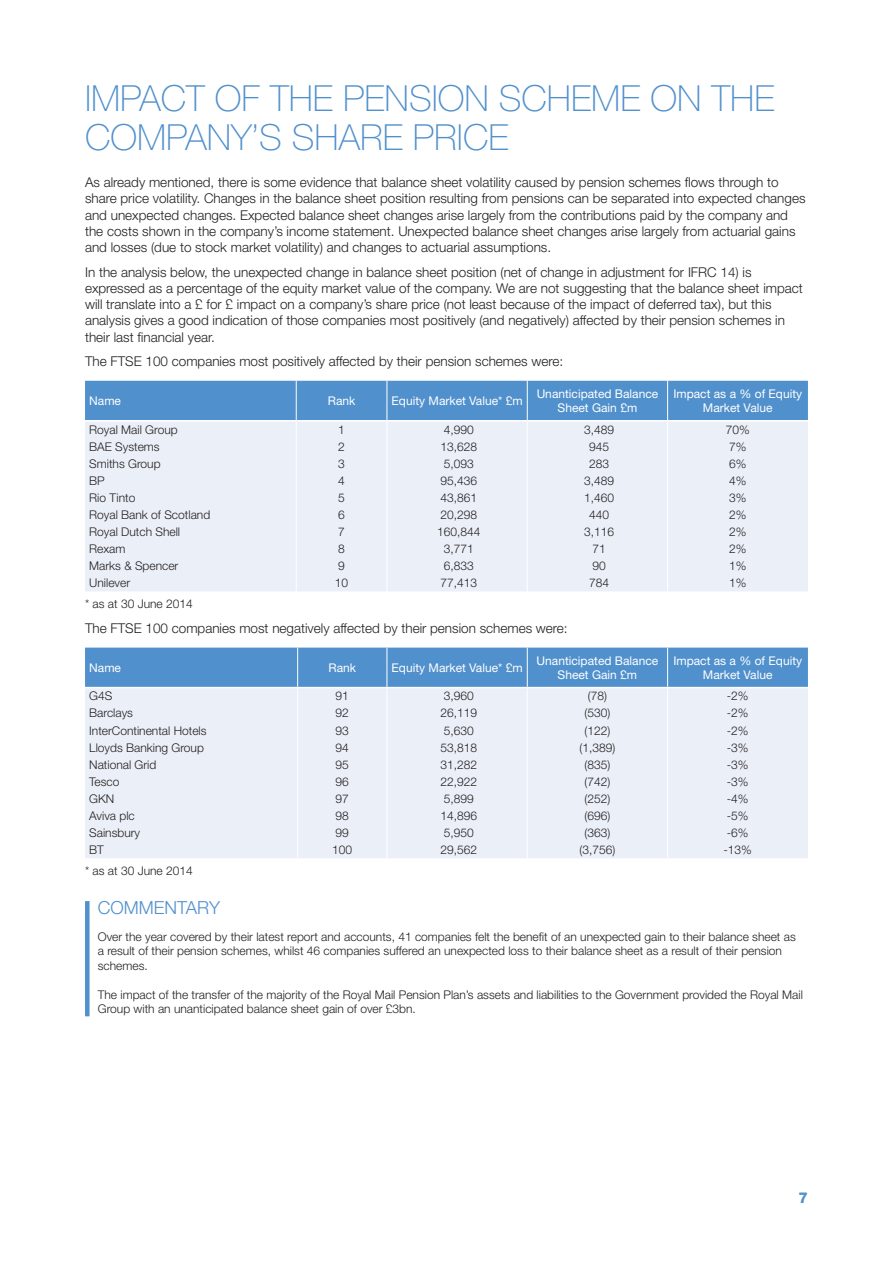
<style>
.page{position:relative;width:893px;height:1263px;background:#fff}
.page>*{position:absolute;margin:0;border:0;box-sizing:border-box;transform-origin:0 0}
.t1{font:100 36px/39px "Helvetica Neue LT Std";color:#5090cc}
.t2{font:300 18px "Helvetica Neue LT Std";color:#5090cc}
.t3{font:800 15px "Helvetica Neue LT Std";color:#5090cc}
.t4{font:300 13.5px/16.2px "Helvetica Neue LT Std";color:#231f20}
.t5{font:300 12px/14.4px "Helvetica Neue LT Std";color:#231f20}
.t6{font:12px/14.4px "Helvetica Neue LT Std";color:#fff;text-align:center}
</style>
<div class="page">
<svg style="left:85px;top:381px;width:723px;height:210px;background:#cedeef"></svg>
<hr style="left:85px;top:420px;width:211px;height:1px;background:#fff">
<hr style="left:296px;top:420px;width:91px;height:1px;background:#fff">
<hr style="left:387px;top:420px;width:140px;height:1px;background:#fff">
<hr style="left:527px;top:420px;width:141px;height:1px;background:#fff">
<hr style="left:668px;top:420px;width:140px;height:1px;background:#fff">
<svg style="left:85px;top:648px;width:723px;height:210px;background:#cedeef"></svg>
<hr style="left:85px;top:687px;width:213px;height:1px;background:#fff">
<hr style="left:298px;top:687px;width:89px;height:1px;background:#fff">
<hr style="left:387px;top:687px;width:140px;height:1px;background:#fff">
<hr style="left:527px;top:687px;width:141px;height:1px;background:#fff">
<hr style="left:668px;top:687px;width:140px;height:1px;background:#fff">
<div style="left:85px;top:901px;width:5px;height:115px;background:#5090cc"></div>
<h1 class="t1" style="left:85px;top:78px;width:691px">IMPACT OF THE PENSION SCHEME ON THE<br>COMPANY’S SHARE PRICE</h1>
<p class="t4" style="left:85px;top:174px;width:722px">As already mentioned, there is some evidence that balance sheet volatility caused by pension schemes flows through to share price volatility. Changes in the balance sheet position resulting from pensions can be separated into expected changes and unexpected changes. Expected balance sheet changes arise largely from the contributions paid by the company and the costs shown in the company’s income statement. Unexpected balance sheet changes arise largely from actuarial gains and losses (due to stock market volatility) and changes to actuarial assumptions.</p>
<p class="t4" style="left:85px;top:264px;width:719px">In the analysis below, the unexpected change in balance sheet position (net of change in adjustment for IFRC 14) is expressed as a percentage of the equity market value of the company. We are not suggesting that the balance sheet impact will translate into a £ for £ impact on a company’s share price (not least because of the impact of deferred tax), but this analysis gives a good indication of those companies most positively (and negatively) affected by their pension schemes in their last financial year.</p>
<p class="t4" style="left:85px;top:353px;width:480px">The FTSE 100 companies most positively affected by their pension schemes were:</p>
<p class="t6" style="left:89px;top:393px;width:33px">Name</p>
<p class="t6" style="left:328px;top:393px;width:29px">Rank</p>
<p class="t6" style="left:392px;top:393px;width:132px">Equity Market Value* £m</p>
<p class="t6" style="left:537px;top:386px;width:123px">Unanticipated Balance<br>Sheet Gain £m</p>
<p class="t6" style="left:673px;top:386px;width:130px">Impact as a % of Equity<br>Market Value</p>
<p class="t5" style="left:89px;top:422px;width:90px">Royal Mail Group</p>
<p class="t5" style="left:338px;top:422px;width:8px">1</p>
<p class="t5" style="left:444px;top:422px;width:32px">4,990</p>
<p class="t5" style="left:584px;top:422px;width:32px">3,489</p>
<p class="t5" style="left:726px;top:422px;width:26px">70%</p>
<p class="t5" style="left:89px;top:439px;width:72px">BAE Systems</p>
<p class="t5" style="left:338px;top:439px;width:8px">2</p>
<p class="t5" style="left:440px;top:439px;width:38px">13,628</p>
<p class="t5" style="left:589px;top:439px;width:22px">945</p>
<p class="t5" style="left:729px;top:439px;width:19px">7%</p>
<p class="t5" style="left:89px;top:456px;width:73px">Smiths Group</p>
<p class="t5" style="left:338px;top:456px;width:8px">3</p>
<p class="t5" style="left:444px;top:456px;width:32px">5,093</p>
<p class="t5" style="left:589px;top:456px;width:22px">283</p>
<p class="t5" style="left:729px;top:456px;width:19px">6%</p>
<p class="t5" style="left:89px;top:473px;width:17px">BP</p>
<p class="t5" style="left:338px;top:473px;width:8px">4</p>
<p class="t5" style="left:440px;top:473px;width:38px">95,436</p>
<p class="t5" style="left:584px;top:473px;width:32px">3,489</p>
<p class="t5" style="left:729px;top:473px;width:19px">4%</p>
<p class="t5" style="left:89px;top:490px;width:48px">Rio Tinto</p>
<p class="t5" style="left:338px;top:490px;width:8px">5</p>
<p class="t5" style="left:440px;top:490px;width:38px">43,861</p>
<p class="t5" style="left:584px;top:490px;width:32px">1,460</p>
<p class="t5" style="left:729px;top:490px;width:19px">3%</p>
<p class="t5" style="left:89px;top:507px;width:122px">Royal Bank of Scotland</p>
<p class="t5" style="left:338px;top:507px;width:8px">6</p>
<p class="t5" style="left:440px;top:507px;width:38px">20,298</p>
<p class="t5" style="left:589px;top:507px;width:22px">440</p>
<p class="t5" style="left:729px;top:507px;width:19px">2%</p>
<p class="t5" style="left:89px;top:524px;width:92px">Royal Dutch Shell</p>
<p class="t5" style="left:338px;top:524px;width:8px">7</p>
<p class="t5" style="left:437px;top:524px;width:45px">160,844</p>
<p class="t5" style="left:584px;top:524px;width:32px">3,116</p>
<p class="t5" style="left:729px;top:524px;width:19px">2%</p>
<p class="t5" style="left:89px;top:541px;width:38px">Rexam</p>
<p class="t5" style="left:338px;top:541px;width:8px">8</p>
<p class="t5" style="left:444px;top:541px;width:32px">3,771</p>
<p class="t5" style="left:592px;top:541px;width:15px">71</p>
<p class="t5" style="left:729px;top:541px;width:19px">2%</p>
<p class="t5" style="left:89px;top:558px;width:91px">Marks &amp; Spencer</p>
<p class="t5" style="left:338px;top:558px;width:8px">9</p>
<p class="t5" style="left:444px;top:558px;width:32px">6,833</p>
<p class="t5" style="left:592px;top:558px;width:15px">90</p>
<p class="t5" style="left:729px;top:558px;width:19px">1%</p>
<p class="t5" style="left:89px;top:575px;width:42px">Unilever</p>
<p class="t5" style="left:335px;top:575px;width:15px">10</p>
<p class="t5" style="left:440px;top:575px;width:38px">77,413</p>
<p class="t5" style="left:589px;top:575px;width:22px">784</p>
<p class="t5" style="left:729px;top:575px;width:19px">1%</p>
<p class="t5" style="left:85px;top:597px;width:109px">* as at 30 June 2014</p>
<p class="t4" style="left:85px;top:620px;width:484px">The FTSE 100 companies most negatively affected by their pension schemes were:</p>
<p class="t6" style="left:89px;top:660px;width:33px">Name</p>
<p class="t6" style="left:328px;top:660px;width:29px">Rank</p>
<p class="t6" style="left:392px;top:660px;width:132px">Equity Market Value* £m</p>
<p class="t6" style="left:537px;top:653px;width:123px">Unanticipated Balance<br>Sheet Gain £m</p>
<p class="t6" style="left:673px;top:653px;width:130px">Impact as a % of Equity<br>Market Value</p>
<p class="t5" style="left:89px;top:689px;width:25px">G4S</p>
<p class="t5" style="left:336px;top:689px;width:15px">91</p>
<p class="t5" style="left:444px;top:689px;width:32px">3,960</p>
<p class="t5" style="left:588px;top:689px;width:21px">(78)</p>
<p class="t5" style="left:727px;top:689px;width:23px">-2%</p>
<p class="t5" style="left:89px;top:706px;width:45px">Barclays</p>
<p class="t5" style="left:336px;top:706px;width:15px">92</p>
<p class="t5" style="left:440px;top:706px;width:38px">26,119</p>
<p class="t5" style="left:584px;top:706px;width:27px">(530)</p>
<p class="t5" style="left:727px;top:706px;width:23px">-2%</p>
<p class="t5" style="left:89px;top:723px;width:119px">InterContinental Hotels</p>
<p class="t5" style="left:336px;top:723px;width:15px">93</p>
<p class="t5" style="left:444px;top:723px;width:32px">5,630</p>
<p class="t5" style="left:584px;top:723px;width:27px">(122)</p>
<p class="t5" style="left:727px;top:723px;width:23px">-2%</p>
<p class="t5" style="left:89px;top:740px;width:116px">Lloyds Banking Group</p>
<p class="t5" style="left:336px;top:740px;width:15px">94</p>
<p class="t5" style="left:440px;top:740px;width:38px">53,818</p>
<p class="t5" style="left:579px;top:740px;width:37px">(1,389)</p>
<p class="t5" style="left:727px;top:740px;width:23px">-3%</p>
<p class="t5" style="left:89px;top:757px;width:69px">National Grid</p>
<p class="t5" style="left:336px;top:757px;width:15px">95</p>
<p class="t5" style="left:440px;top:757px;width:38px">31,282</p>
<p class="t5" style="left:584px;top:757px;width:27px">(835)</p>
<p class="t5" style="left:727px;top:757px;width:23px">-3%</p>
<p class="t5" style="left:89px;top:774px;width:32px">Tesco</p>
<p class="t5" style="left:336px;top:774px;width:15px">96</p>
<p class="t5" style="left:440px;top:774px;width:38px">22,922</p>
<p class="t5" style="left:584px;top:774px;width:27px">(742)</p>
<p class="t5" style="left:727px;top:774px;width:23px">-3%</p>
<p class="t5" style="left:89px;top:791px;width:27px">GKN</p>
<p class="t5" style="left:336px;top:791px;width:15px">97</p>
<p class="t5" style="left:444px;top:791px;width:32px">5,899</p>
<p class="t5" style="left:584px;top:791px;width:27px">(252)</p>
<p class="t5" style="left:727px;top:791px;width:23px">-4%</p>
<p class="t5" style="left:89px;top:808px;width:47px">Aviva plc</p>
<p class="t5" style="left:336px;top:808px;width:15px">98</p>
<p class="t5" style="left:440px;top:808px;width:38px">14,896</p>
<p class="t5" style="left:584px;top:808px;width:27px">(696)</p>
<p class="t5" style="left:727px;top:808px;width:23px">-5%</p>
<p class="t5" style="left:89px;top:825px;width:52px">Sainsbury</p>
<p class="t5" style="left:336px;top:825px;width:15px">99</p>
<p class="t5" style="left:444px;top:825px;width:32px">5,950</p>
<p class="t5" style="left:584px;top:825px;width:27px">(363)</p>
<p class="t5" style="left:727px;top:825px;width:23px">-6%</p>
<p class="t5" style="left:89px;top:842px;width:16px">BT</p>
<p class="t5" style="left:332px;top:842px;width:22px">100</p>
<p class="t5" style="left:440px;top:842px;width:38px">29,562</p>
<p class="t5" style="left:579px;top:842px;width:37px">(3,756)</p>
<p class="t5" style="left:723px;top:842px;width:30px">-13%</p>
<p class="t5" style="left:85px;top:863px;width:109px">* as at 30 June 2014</p>
<h2 class="t2" style="left:98px;top:896px;width:26px">Commentar</h2>
<h2 class="t2" style="left:209px;top:896px;width:12px">y</h2>
<p class="t5" style="left:98px;top:929px;width:700px">Over the year covered by their latest report and accounts, 41 companies felt the benefit of an unexpected gain to their balance sheet as a result of their pension schemes, whilst 46 companies suffered an unexpected loss to their balance sheet as a result of their pension schemes.</p>
<p class="t5" style="left:98px;top:987px;width:707px">The impact of the transfer of the majority of the Royal Mail Pension Plan’s assets and liabilities to the Government provided the Royal Mail<br>Group with an unanticipated balance sheet gain of over £3bn.</p>
<p class="t3" style="left:798px;top:1189px;width:11px">7</p>
</div>
